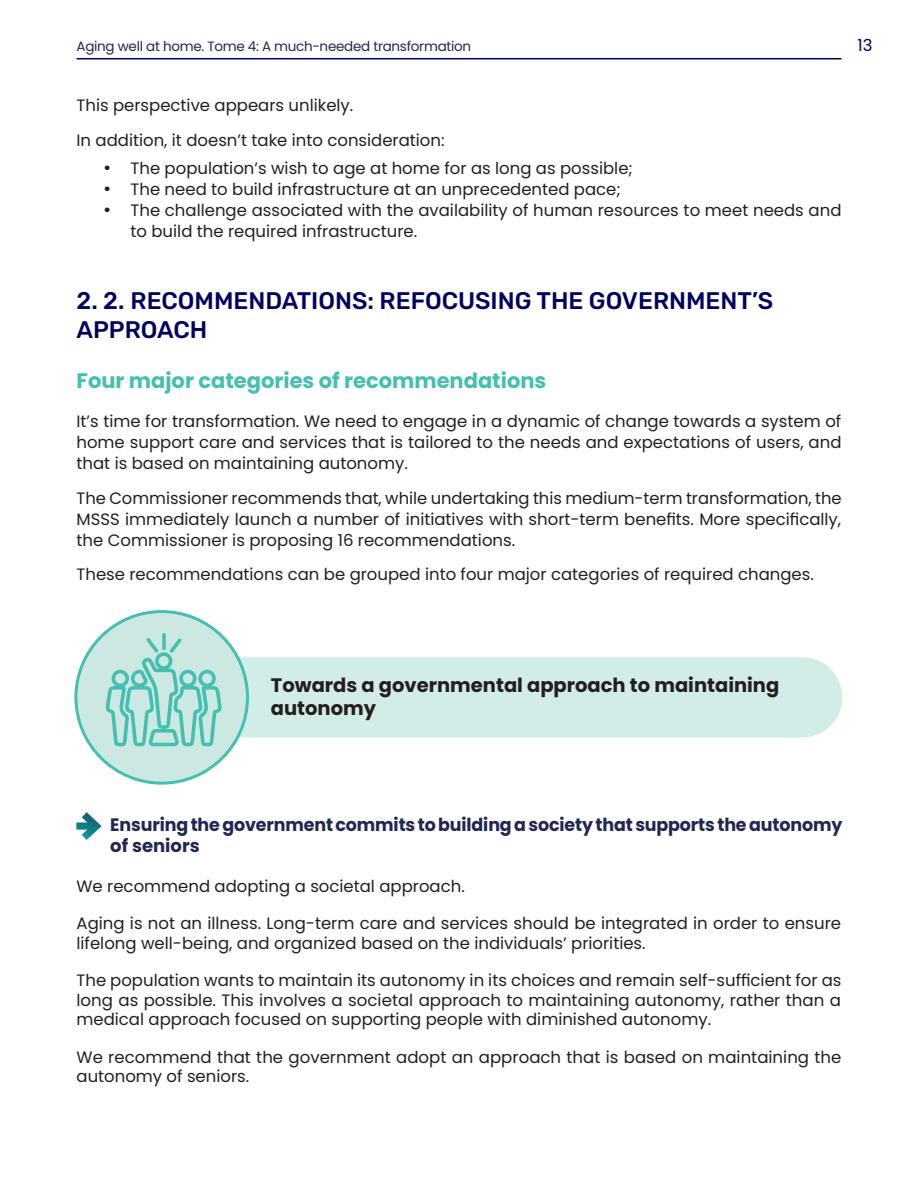
<style>
.page{position:relative;width:918px;height:1188px;background:#fff}
.page>*{position:absolute;margin:0;border:0;box-sizing:border-box;transform-origin:0 0}
.Titre_niveau_1{font:500 24px/28.8px "Rubik";color:#000060}
.Titre_niveau_2{font:700 21px "Poppins";color:#44bfb0}
.Titre_niveau_3{font:700 19.5px/23.4px "Poppins";color:#231f20}
.Titre_Niveau_4{font:700 18px/21px "Poppins";letter-spacing:-.01em;color:#222652}
.Texte_principal{font:16.5px/19.5px "Poppins";color:#231f20}
.Texte_courant{font:16.5px/21px "Poppins";color:#231f20;text-align:justify}
.paragraph{font:16.5px "Poppins";color:#231f20}
.t1{font:16.5px "Poppins";color:#000060}
.t2{font:13.5px "Poppins";letter-spacing:-.02em;color:#222652}
</style>
<div class="page">
<hr style="left:77px;top:58px;width:764px;height:1px;background:#000060">
<svg style="left:76px;top:812px;width:26px;height:28px"></svg>
<div style="left:237px;top:657px;width:605px;height:80px;background:#d2ece8"></div>
<div style="left:76px;top:612px;width:171px;height:171px;background:#cbe8e3;border-radius:50%"></div>
<svg style="left:162px;top:633px;width:4px;height:17px"></svg>
<svg style="left:106px;top:638px;width:116px;height:108px"></svg>
<p class="t2" style="left:77px;top:39px;width:396px">Aging well at home. Tome 4: A much-needed transformation</p>
<p class="t1" style="left:858px;top:36px;width:16px">13</p>
<p class="paragraph" style="left:77px;top:96px;width:278px">This perspective appears unlikely.</p>
<p class="paragraph" style="left:77px;top:130px;width:370px">In addition, it doesn’t take into consideration:</p>
<p class="Texte_principal" style="left:104px;top:159px;width:531px">• The population’s wish to age at home for as long as possible;</p>
<p class="Texte_principal" style="left:104px;top:180px;width:519px">• The need to build infrastructure at an unprecedented pace;</p>
<p class="Texte_principal" style="left:131px;top:200px;width:712px;line-height:21px;text-indent:-27px">• The challenge associated with the availability of human resources to meet needs and to build the required infrastructure.</p>
<p class="Titre_niveau_1" style="left:77px;top:288px;width:698px">2. 2. RECOMMENDATIONS: REFOCUSING THE GOVERNMENT’S<br>APPROACH</p>
<p class="Titre_niveau_2" style="left:77px;top:368px;width:471px">Four major categories of recommendations</p>
<p class="Texte_courant" style="left:77px;top:411px;width:766px">It’s time for transformation. We need to engage in a dynamic of change towards a system of home support care and services that is tailored to the needs and expectations of users, and that is based on maintaining autonomy.</p>
<p class="Texte_courant" style="left:77px;top:488px;width:767px">The Commissioner recommends that, while undertaking this medium-term transformation, the MSSS immediately launch a number of initiatives with short-term benefits. More specifically, the Commissioner is proposing 16 recommendations.</p>
<p class="Texte_courant" style="left:77px;top:564px;width:739px">These recommendations can be grouped into four major categories of required changes.</p>
<p class="Titre_niveau_3" style="left:271px;top:673px;width:510px">Towards a governmental approach to maintaining autonomy</p>
<p class="Titre_Niveau_4" style="left:110px;top:814px;width:734px">Ensuring the government commits to building a society that supports the autonomy of seniors</p>
<p class="Texte_principal" style="left:77px;top:876px;width:390px">We recommend adopting a societal approach.</p>
<p class="Texte_principal" style="left:77px;top:914px;width:766px">Aging is not an illness. Long-term care and services should be integrated in order to ensure lifelong well-being, and organized based on the individuals’ priorities.</p>
<p class="Texte_principal" style="left:77px;top:971px;width:766px;text-align:justify">The population wants to maintain its autonomy in its choices and remain self-sufficient for as long as possible. This involves a societal approach to maintaining autonomy, rather than a medical approach focused on supporting people with diminished autonomy.</p>
<p class="Texte_principal" style="left:77px;top:1047px;width:766px">We recommend that the government adopt an approach that is based on maintaining the autonomy of seniors.</p>
</div>
